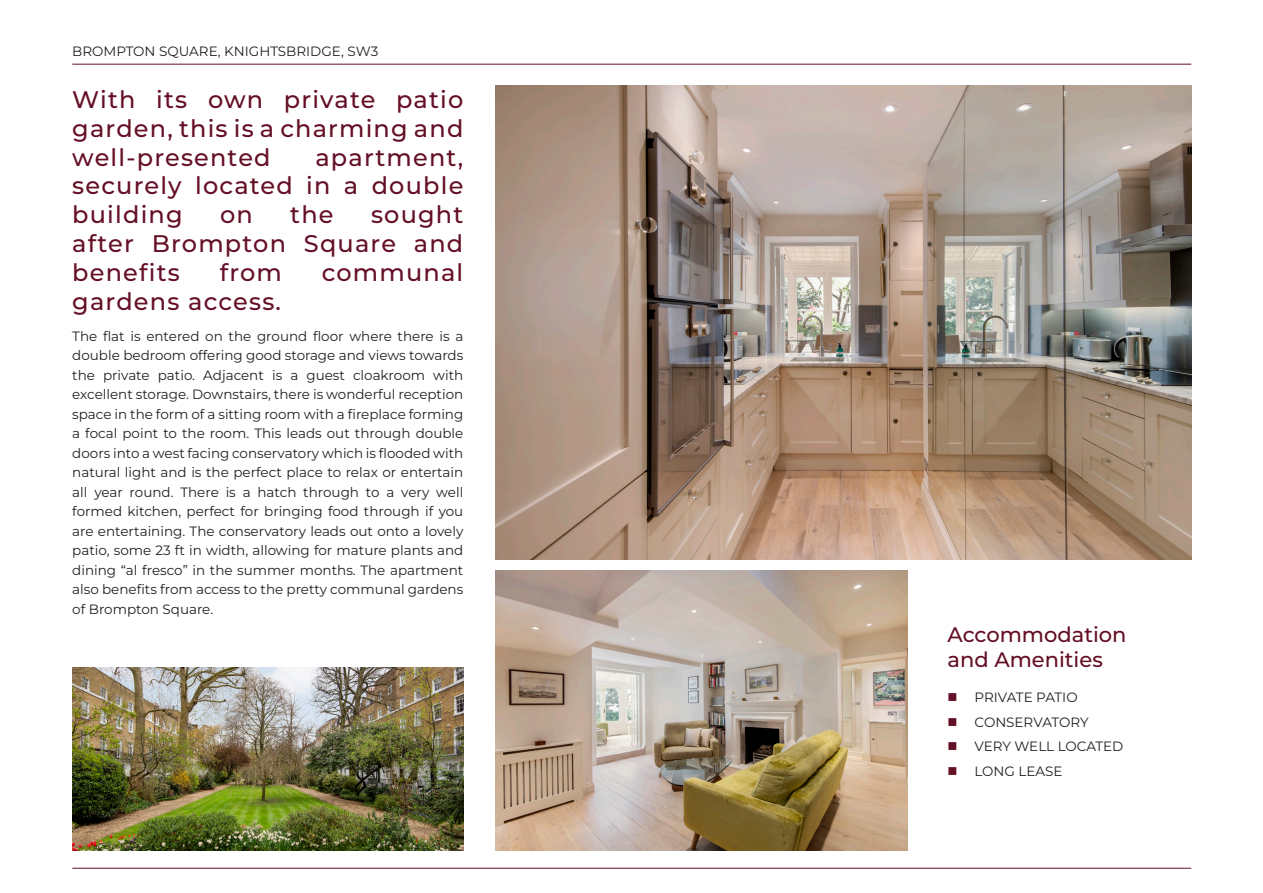
<style>
.page{position:relative;width:1263px;height:893px;background:#fff}
.page>*{position:absolute;margin:0;border:0;box-sizing:border-box;transform-origin:0 0}
.t1{font:500 24px/28.8px "Montserrat";letter-spacing:.05em;color:#640f25;text-align:justify}
.t2{font:500 21px/25.2px "Montserrat";color:#640f25}
.t3{font:13.5px/19.5px "Montserrat";color:#231f20;text-align:justify}
</style>
<div class="page">
<img style="left:496px;top:85px;width:695px;height:474px">
<img style="left:496px;top:570px;width:412px;height:280px">
<hr style="left:72px;top:868px;width:1119px;height:1px;background:#640f25">
<hr style="left:72px;top:64px;width:1119px;height:1px;background:#640f25">
<img style="left:72px;top:667px;width:391px;height:184px">
<p class="t3" style="left:72px;top:41px;width:308px">BROMPTON SQUARE, KNIGHTSBRIDGE, SW3</p>
<p class="t1" style="left:72px;top:84px;width:393px">With its own private patio garden, this is a charming and well-presented</p>
<p class="t1" style="left:72px;top:142px;width:393px;text-indent:243px">apartment, securely located in a double building</p>
<p class="t1" style="left:72px;top:199px;width:393px;text-indent:299px">sought after Brompton Square and benefits</p>
<p class="t1" style="left:220px;top:199px;width:34px">on</p>
<p class="t1" style="left:290px;top:199px;width:45px">the</p>
<p class="t1" style="left:220px;top:257px;width:64px">from</p>
<p class="t1" style="left:322px;top:257px;width:143px">communal</p>
<p class="t1" style="left:72px;top:286px;width:210px">gardens access.</p>
<p class="t3" style="left:72px;top:326px;width:393px">The flat is entered on the ground floor where there is a double bedroom offering good storage and views towards the private patio. Adjacent is a guest cloakroom with excellent storage. Downstairs, there is wonderful reception space in the form of a sitting room with a fireplace forming a focal point to the room. This leads out through double doors into a west facing conservatory which is flooded with natural light and is the perfect place to relax or entertain all year round. There is a hatch through to a very well formed kitchen, perfect for bringing food through if you are entertaining. The conservatory leads out onto a lovely patio, some 23 ft in width, allowing for mature plants and dining “al fresco” in the summer months. The apartment also benefits from access to the pretty communal gardens of Brompton Square.</p>
<p class="t2" style="left:947px;top:621px;width:181px">Accommodation and Amenities</p>
<p class="t3" style="left:974px;top:687px;width:105px">PRIVATE PATIO</p>
<p class="t3" style="left:974px;top:712px;width:116px">CONSERVATORY</p>
<p class="t3" style="left:974px;top:736px;width:150px">VERY WELL LOCATED</p>
<p class="t3" style="left:974px;top:761px;width:90px">LONG LEASE</p>
</div>
